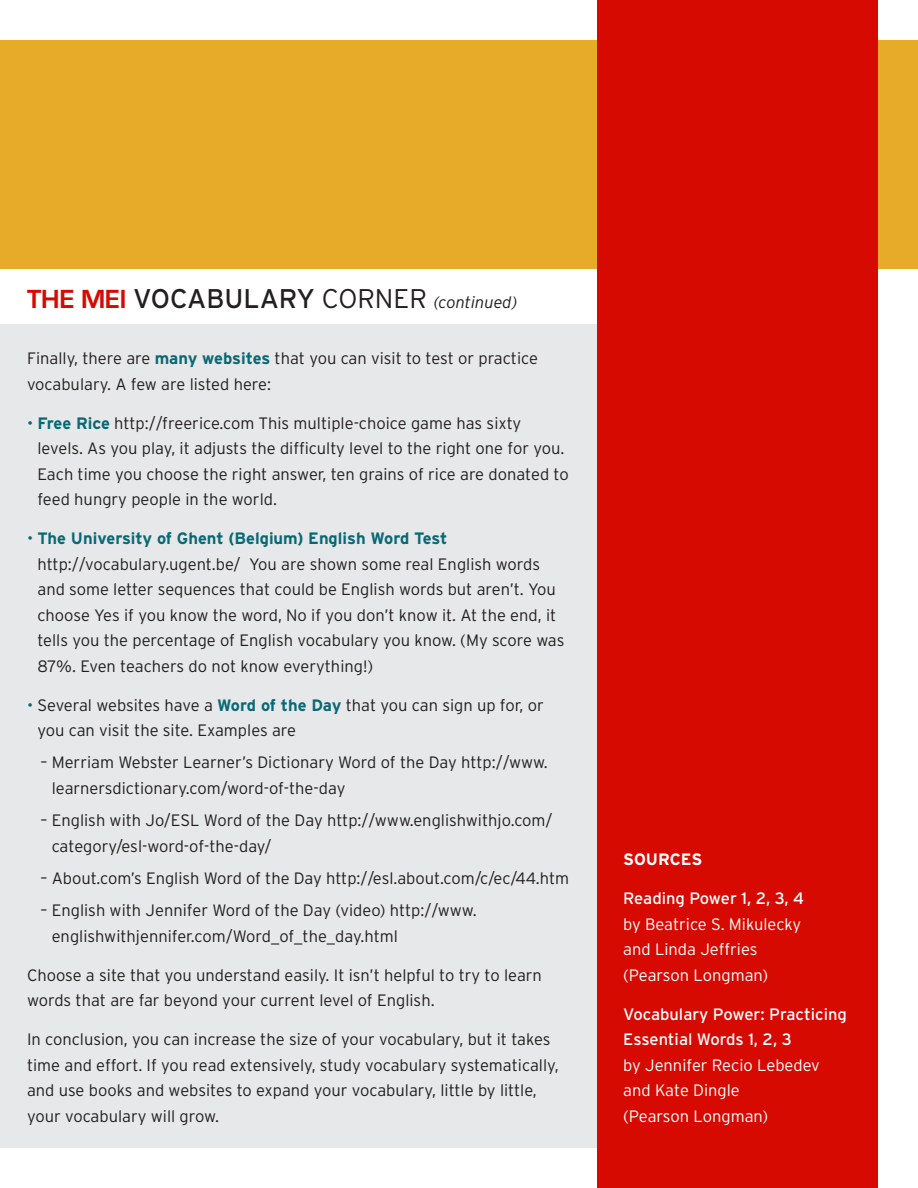
<style>
.page{position:relative;width:918px;height:1188px;background:#fff}
.page>*{position:absolute;margin:0;border:0;box-sizing:border-box;transform-origin:0 0}
.List_Paragraph{font:300 16.5px/25.5px "Interstate";color:#231f20}
.t1{font:300 16.5px/25.5px "Interstate";color:#fff}
.t2{font:italic 300 16.5px "Interstate";color:#231f20}
.t3{font:700 16.5px "Interstate";color:#fff}
.s1{font-family:"Eurostile";font-weight:700;font-style:normal;font-size:27px;color:#d60a00}
.s2{font-weight:400;font-style:normal;font-size:27px}
.s3{font-style:normal;font-size:27px}
.s4{font-weight:700;color:#086975}
.s5{color:#086975}
.s6{font-weight:400}
</style>
<div class="page">
<div style="left:0;top:40px;width:918px;height:229px;background:#e8ab29"></div>
<div style="left:0;top:324px;width:621px;height:824px;background:#e7e8e9"></div>
<div style="left:597px;top:1px;width:281px;height:1187px;background:#d60a00"></div>
<p class="t2" style="left:27px;top:292px;width:492px"><span class="s1">THE MEI</span> <span class="s2">VOCABULARY</span> <span class="s3">CORNER</span> (continued)</p>
<p class="List_Paragraph" style="left:27px;top:346px;width:512px">Finally, there are <span class="s4">many websites</span> that you can visit to test or practice vocabulary. A few are listed here:</p>
<p class="List_Paragraph" style="left:37px;top:410px;width:533px;text-indent:-10px"><span class="s5">•</span> <span class="s4">Free Rice</span> http://freerice.com This multiple-choice game has sixty levels. As you play, it adjusts the difficulty level to the right one for you.<br>Each time you choose the right answer, ten grains of rice are donated to feed hungry people in the world.</p>
<p class="List_Paragraph" style="left:37px;top:526px;width:528px;text-indent:-10px"><span class="s5">•</span> <span class="s4">The University of Ghent (Belgium) English Word Test </span>http://vocabulary.ugent.be/ You are shown some real English words and some letter sequences that could be English words but aren’t. You choose Yes if you know the word, No if you don’t know it. At the end, it tells you the percentage of English vocabulary you know. (My score was 87%. Even teachers do not know everything!)</p>
<p class="List_Paragraph" style="left:37px;top:692px;width:508px;text-indent:-10px"><span class="s5">•</span> Several websites have a <span class="s4">Word of the Day</span> that you can sign up for, or you can visit the site. Examples are</p>
<p class="List_Paragraph" style="left:52px;top:750px;width:498px;text-indent:-11px">– Merriam Webster Learner’s Dictionary Word of the Day http://www. learnersdictionary.com/word-of-the-day</p>
<p class="List_Paragraph" style="left:52px;top:808px;width:502px;text-indent:-11px">– English with Jo/ESL Word of the Day http://www.englishwithjo.com/ category/esl-word-of-the-day/</p>
<p class="List_Paragraph" style="left:40px;top:865px;width:530px">– About.com’s English Word of the Day http://esl.about.com/c/ec/44.htm</p>
<p class="List_Paragraph" style="left:52px;top:898px;width:426px;text-indent:-11px">– English with Jennifer Word of the Day (video) http://www. englishwithjennifer.com/Word_of_the_day.html</p>
<p class="List_Paragraph" style="left:27px;top:962px;width:516px">Choose a site that you understand easily. It isn’t helpful to try to learn words that are far beyond your current level of English.</p>
<p class="List_Paragraph" style="left:27px;top:1027px;width:533px">In conclusion, you can increase the size of your vocabulary, but it takes time and effort. If you read extensively, study vocabulary systematically, and use books and websites to expand your vocabulary, little by little, your vocabulary will grow.</p>
<p class="t3" style="left:623px;top:849px;width:81px">SOURCES</p>
<p class="t1" style="left:623px;top:886px;width:182px"><span class="s6">Reading Power 1, 2, 3, 4 </span>by Beatrice S. Mikulecky and Linda Jeffries (Pearson Longman)</p>
<p class="t1" style="left:623px;top:1001px;width:225px"><span class="s6">Vocabulary Power: Practicing<br>Essential Words 1, 2, 3<br></span>by Jennifer Recio Lebedev and Kate Dingle<br>(Pearson Longman)</p>
</div>
